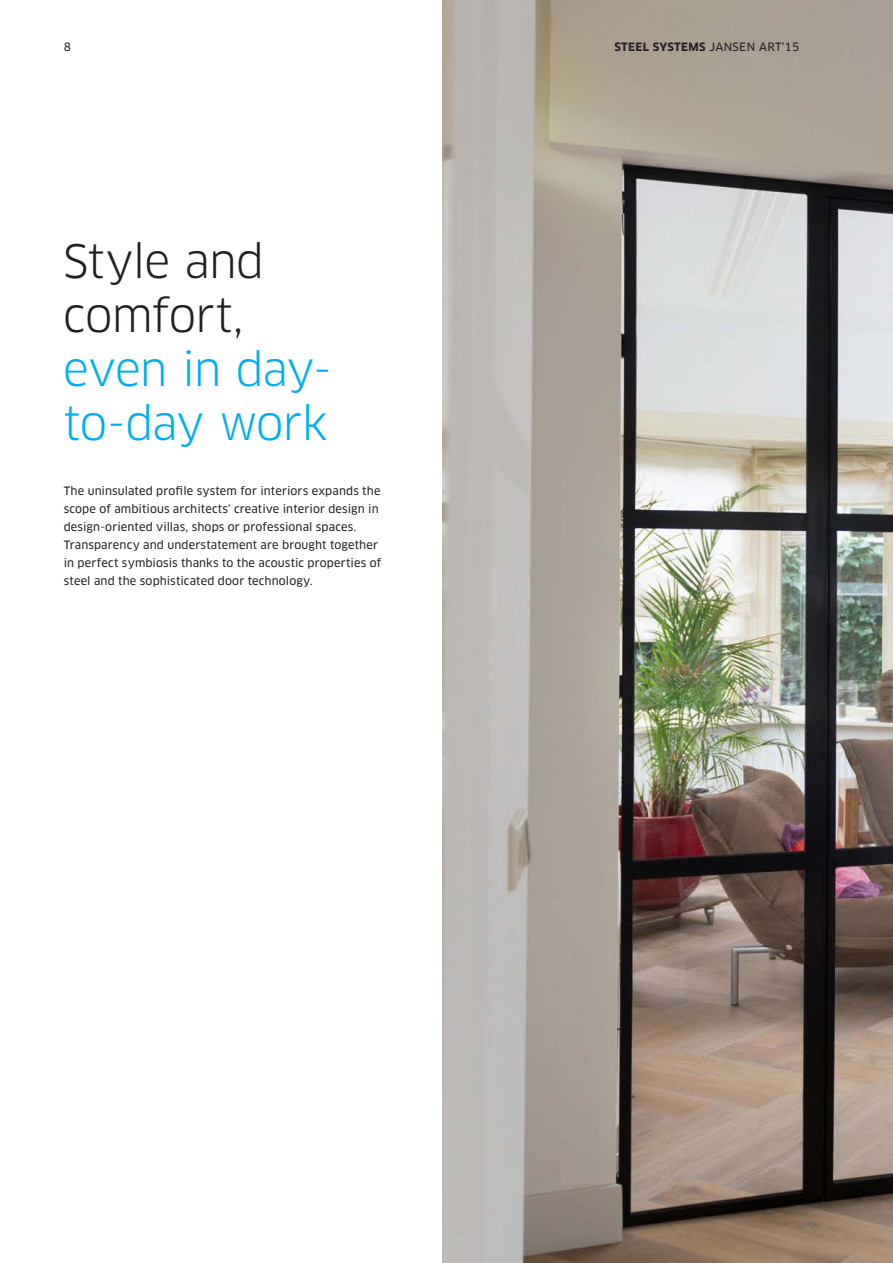
<style>
.page{position:relative;width:893px;height:1263px;background:#fff}
.page>*{position:absolute;margin:0;border:0;box-sizing:border-box;transform-origin:0 0}
.t1{font:45px/54px "Clan Pro";letter-spacing:-.03em;color:#00aeef}
.t2{font:45px/54px "Clan Pro";letter-spacing:-.025em;color:#231f20}
.Fliesstext_positiv{font:11.25px/18px "Clan Pro News";letter-spacing:.01em;color:#231f20}
.t3{font:700 11.25px "Clan Pro";letter-spacing:.03em;color:#231f20}
.s1{font-family:"Clan Pro News";font-weight:400}
</style>
<div class="page">
<img style="left:442px;top:217px;width:451px;height:1046px">
<svg style="left:442px;top:0;width:451px;height:217px;background:#a8a196"></svg>
<p class="Fliesstext_positiv" style="left:64px;top:38px;width:9px">8</p>
<p class="t3" style="left:614px;top:41px;width:186px">STEEL SYSTEMS <span class="s1">JANSEN ART'15</span></p>
<h1 class="t2" style="left:64px;top:234px;width:202px">Style and comfort,</h1>
<h1 class="t1" style="left:64px;top:342px;width:270px">even in day&shy;to-day work</h1>
<p class="Fliesstext_positiv" style="left:64px;top:482px;width:318px">The uninsulated profile system for interiors expands the</p>
<p class="Fliesstext_positiv" style="left:64px;top:500px;width:316px">scope of ambitious architects' creative interior design in design-oriented villas, shops or professional spaces.</p>
<p class="Fliesstext_positiv" style="left:64px;top:536px;width:316px">Transparency and understatement are brought together</p>
<p class="Fliesstext_positiv" style="left:64px;top:554px;width:319px">in perfect symbiosis thanks to the acoustic properties of</p>
<p class="Fliesstext_positiv" style="left:64px;top:572px;width:250px">steel and the sophisticated door technology.</p>
</div>
